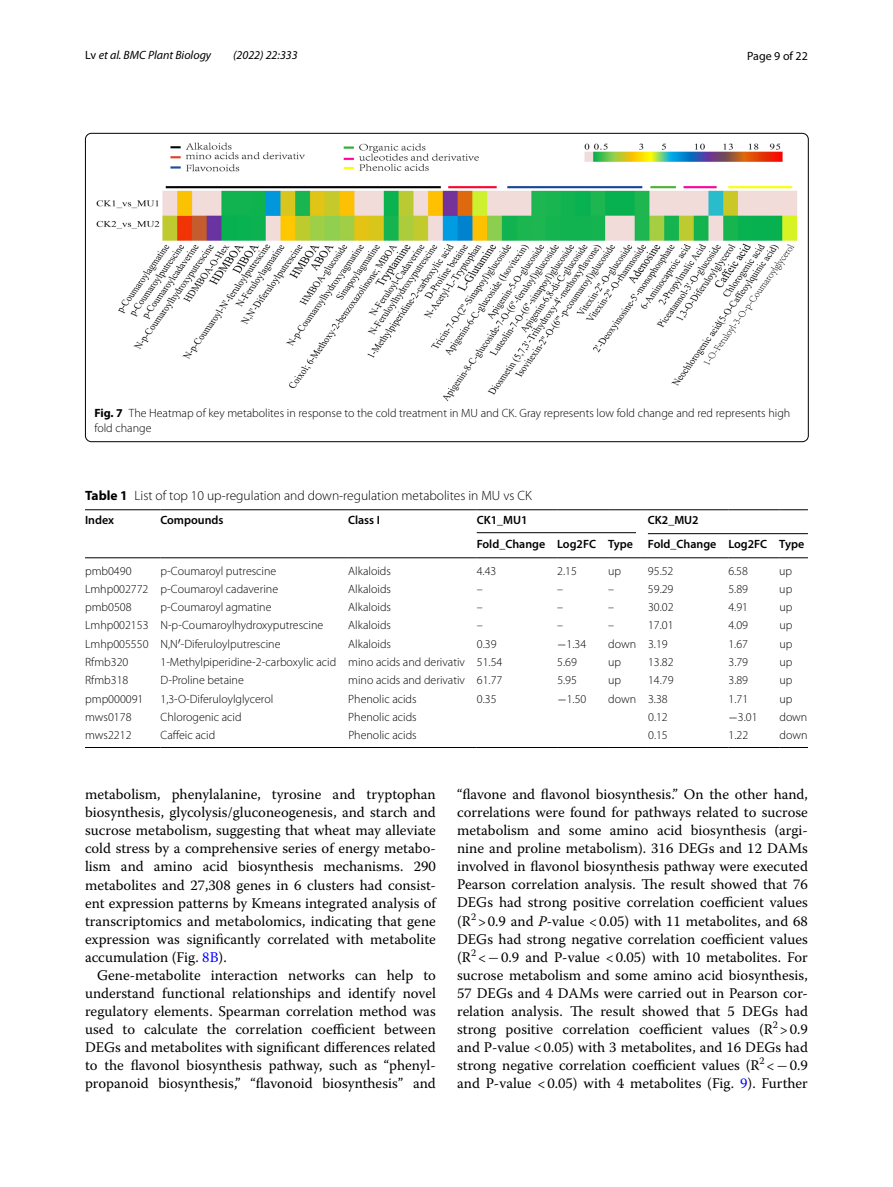
<style>
.page{position:relative;width:893px;height:1187px;background:#fff}
.page>*{position:absolute;margin:0;border:0;box-sizing:border-box;transform-origin:0 0}
.t1{font:14.7px/18px "Warnock Pro";color:#000;text-align:justify}
.t2{font:300 13.5px "Myriad Pro";color:#000}
.t3{font:300 12px/15px "Myriad Pro";color:#000}
.t4{font:600 12px/23.9px "Myriad Pro";color:#000}
.t5{font:italic 12px "Myriad Pro";color:#000}
.t6{font:12px "Myriad Pro";color:#000}
.s1{font-style:normal}
.s2{font-weight:700}
.s3{font-family:"MTSY";font-weight:400}
.s4{color:#00f}
.s5{font-style:italic}
.s6{font-family:"MTSY"}
</style>
<div class="page">
<img style="left:97px;top:142px;width:700px;height:259px">
<hr style="left:85px;top:509px;width:75px;height:1px;background:#000">
<hr style="left:85px;top:557px;width:75px;height:1px;background:#000">
<hr style="left:160px;top:509px;width:188px;height:1px;background:#000">
<hr style="left:160px;top:557px;width:188px;height:1px;background:#000">
<hr style="left:348px;top:509px;width:129px;height:1px;background:#000">
<hr style="left:348px;top:557px;width:129px;height:1px;background:#000">
<hr style="left:477px;top:509px;width:80px;height:1px;background:#000">
<hr style="left:557px;top:509px;width:51px;height:1px;background:#000">
<hr style="left:608px;top:509px;width:40px;height:1px;background:#000">
<hr style="left:648px;top:509px;width:80px;height:1px;background:#000">
<hr style="left:728px;top:509px;width:51px;height:1px;background:#000">
<svg style="left:779px;top:509px;width:29px;height:1px"></svg>
<hr style="left:477px;top:557px;width:80px;height:1px;background:#000">
<hr style="left:557px;top:557px;width:51px;height:1px;background:#000">
<hr style="left:608px;top:557px;width:40px;height:1px;background:#000">
<hr style="left:648px;top:557px;width:80px;height:1px;background:#000">
<hr style="left:728px;top:557px;width:51px;height:1px;background:#000">
<svg style="left:779px;top:557px;width:29px;height:1px"></svg>
<hr style="left:85px;top:747px;width:75px;height:1px;background:#000">
<hr style="left:160px;top:747px;width:188px;height:1px;background:#000">
<hr style="left:348px;top:747px;width:129px;height:1px;background:#000">
<hr style="left:477px;top:747px;width:80px;height:1px;background:#000">
<hr style="left:557px;top:747px;width:51px;height:1px;background:#000">
<hr style="left:608px;top:747px;width:40px;height:1px;background:#000">
<hr style="left:648px;top:747px;width:80px;height:1px;background:#000">
<hr style="left:728px;top:747px;width:51px;height:1px;background:#000">
<svg style="left:779px;top:747px;width:29px;height:1px"></svg>
<hr style="left:477px;top:532px;width:159px;height:1px;background:#000">
<hr style="left:648px;top:533px;width:160px;height:1px;background:#000">
<p class="t5" style="left:85px;top:48px;width:128px"><span class="s1">Lv</span> et al. BMC Plant Biology</p>
<p class="t5" style="left:233px;top:48px;width:66px">(2022) 22:333</p>
<p class="t6" style="left:747px;top:48px;width:62px">Page 9 of 22</p>
<p class="t3" style="left:94px;top:405px;width:697px"><span class="s2">Fig. 7</span> The Heatmap of key metabolites in response to the cold treatment in MU and CK. Gray represents low fold change and red represents high fold change</p>
<p class="t2" style="left:85px;top:488px;width:448px"><span class="s2">Table 1</span> List of top 10 up-regulation and down-regulation metabolites in MU vs CK</p>
<p class="t4" style="left:85px;top:508px;width:31px">Index</p>
<p class="t4" style="left:160px;top:508px;width:65px">Compounds</p>
<p class="t4" style="left:348px;top:508px;width:33px">Class I</p>
<p class="t4" style="left:477px;top:508px;width:52px">CK1_MU1</p>
<p class="t4" style="left:477px;top:508px;width:329px;text-indent:171px">CK2_MU2<br>Fold_Change Log2FC Type Fold_Change Log2FC Type</p>
<p class="t3" style="left:85px;top:563px;width:48px">pmb0490</p>
<p class="t3" style="left:160px;top:563px;width:118px">p-Coumaroyl putrescine</p>
<p class="t3" style="left:348px;top:563px;width:44px">Alkaloids</p>
<p class="t3" style="left:477px;top:563px;width:21px">4.43</p>
<p class="t3" style="left:557px;top:563px;width:21px">2.15</p>
<p class="t3" style="left:608px;top:563px;width:14px">up</p>
<p class="t3" style="left:648px;top:563px;width:27px">95.52</p>
<p class="t3" style="left:728px;top:563px;width:21px">6.58</p>
<p class="t3" style="left:779px;top:563px;width:14px">up</p>
<p class="t3" style="left:85px;top:581px;width:195px">Lmhp002772 p-Coumaroyl cadaverine</p>
<p class="t3" style="left:348px;top:581px;width:44px">Alkaloids</p>
<p class="t3" style="left:477px;top:581px;width:7px">–</p>
<p class="t3" style="left:557px;top:581px;width:7px">–</p>
<p class="t3" style="left:608px;top:581px;width:7px">–</p>
<p class="t3" style="left:648px;top:581px;width:27px">59.29</p>
<p class="t3" style="left:728px;top:581px;width:21px">5.89</p>
<p class="t3" style="left:779px;top:581px;width:14px">up</p>
<p class="t3" style="left:85px;top:600px;width:48px">pmb0508</p>
<p class="t3" style="left:160px;top:600px;width:113px">p-Coumaroyl agmatine</p>
<p class="t3" style="left:348px;top:600px;width:44px">Alkaloids</p>
<p class="t3" style="left:477px;top:600px;width:7px">–</p>
<p class="t3" style="left:557px;top:600px;width:7px">–</p>
<p class="t3" style="left:608px;top:600px;width:7px">–</p>
<p class="t3" style="left:648px;top:600px;width:27px">30.02</p>
<p class="t3" style="left:728px;top:600px;width:21px">4.91</p>
<p class="t3" style="left:779px;top:600px;width:14px">up</p>
<p class="t3" style="left:85px;top:618px;width:240px">Lmhp002153 N-p-Coumaroylhydroxyputrescine</p>
<p class="t3" style="left:348px;top:618px;width:44px">Alkaloids</p>
<p class="t3" style="left:477px;top:618px;width:7px">–</p>
<p class="t3" style="left:557px;top:618px;width:7px">–</p>
<p class="t3" style="left:608px;top:618px;width:7px">–</p>
<p class="t3" style="left:648px;top:618px;width:27px">17.01</p>
<p class="t3" style="left:728px;top:618px;width:21px">4.09</p>
<p class="t3" style="left:779px;top:618px;width:14px">up</p>
<p class="t3" style="left:85px;top:636px;width:197px">Lmhp005550 N,N -Diferuloylputrescine</p>
<p class="t3" style="left:348px;top:636px;width:44px">Alkaloids</p>
<p class="t3" style="left:477px;top:636px;width:21px">0.39</p>
<p class="t3" style="left:557px;top:636px;width:31px"><span class="s3">−</span>1.34</p>
<p class="t3" style="left:608px;top:636px;width:61px">down 3.19</p>
<p class="t3" style="left:728px;top:636px;width:21px">1.67</p>
<p class="t3" style="left:779px;top:636px;width:14px">up</p>
<p class="t3" style="left:85px;top:655px;width:45px">Rfmb320</p>
<p class="t3" style="left:160px;top:655px;width:343px">1-Methylpiperidine-2-carboxylic acid mino acids and derivativ 51.54</p>
<p class="t3" style="left:557px;top:655px;width:21px">5.69</p>
<p class="t3" style="left:608px;top:655px;width:14px">up</p>
<p class="t3" style="left:648px;top:655px;width:27px">13.82</p>
<p class="t3" style="left:728px;top:655px;width:21px">3.79</p>
<p class="t3" style="left:779px;top:655px;width:14px">up</p>
<p class="t3" style="left:85px;top:673px;width:45px">Rfmb318</p>
<p class="t3" style="left:160px;top:673px;width:85px">D-Proline betaine</p>
<p class="t3" style="left:348px;top:673px;width:156px">mino acids and derivativ 61.77</p>
<p class="t3" style="left:557px;top:673px;width:21px">5.95</p>
<p class="t3" style="left:608px;top:673px;width:14px">up</p>
<p class="t3" style="left:648px;top:673px;width:27px">14.79</p>
<p class="t3" style="left:728px;top:673px;width:21px">3.89</p>
<p class="t3" style="left:779px;top:673px;width:14px">up</p>
<p class="t3" style="left:85px;top:691px;width:60px">pmp000091</p>
<p class="t3" style="left:161px;top:691px;width:114px">1,3-O-Diferuloylglycerol</p>
<p class="t3" style="left:348px;top:691px;width:70px">Phenolic acids</p>
<p class="t3" style="left:477px;top:691px;width:21px">0.35</p>
<p class="t3" style="left:557px;top:691px;width:31px"><span class="s3">−</span>1.50</p>
<p class="t3" style="left:608px;top:691px;width:61px">down 3.38</p>
<p class="t3" style="left:728px;top:691px;width:21px">1.71</p>
<p class="t3" style="left:779px;top:691px;width:14px">up</p>
<p class="t3" style="left:85px;top:709px;width:48px">mws0178</p>
<p class="t3" style="left:161px;top:709px;width:83px">Chlorogenic acid</p>
<p class="t3" style="left:348px;top:709px;width:70px">Phenolic acids</p>
<p class="t3" style="left:648px;top:709px;width:21px">0.12</p>
<p class="t3" style="left:728px;top:709px;width:31px"><span class="s3">−</span>3.01</p>
<p class="t3" style="left:779px;top:709px;width:29px">down</p>
<p class="t3" style="left:85px;top:727px;width:48px">mws2212</p>
<p class="t3" style="left:161px;top:727px;width:56px">Caffeic acid</p>
<p class="t3" style="left:348px;top:727px;width:70px">Phenolic acids</p>
<p class="t3" style="left:648px;top:727px;width:21px">0.15</p>
<p class="t3" style="left:728px;top:727px;width:21px">1.22</p>
<p class="t3" style="left:779px;top:727px;width:29px">down</p>
<p class="t1" style="left:85px;top:785px;width:352px">metabolism, phenylalanine, tyrosine and tryptophan biosynthesis, glycolysis/gluconeogenesis, and starch and sucrose metabolism, suggesting that wheat may alleviate cold stress by a comprehensive series of energy metabo&shy;lism and amino acid biosynthesis mechanisms. 290 metabolites and 27,308 genes in 6 clusters had consist&shy;ent expression patterns by Kmeans integrated analysis of transcriptomics and metabolomics, indicating that gene expression was significantly correlated with metabolite accumulation (Fig. <span class="s4">8B</span>).</p>
<p class="t1" style="left:85px;top:965px;width:352px;text-indent:12px">Gene-metabolite interaction networks can help to understand functional relationships and identify novel regulatory elements. Spearman correlation method was used to calculate the correlation coefficient between DEGs and metabolites with significant differences related to the flavonol biosynthesis pathway, such as “phenyl&shy;propanoid biosynthesis,” “flavonoid biosynthesis” and</p>
<p class="t1" style="left:457px;top:785px;width:352px">“flavone and flavonol biosynthesis.” On the other hand, correlations were found for pathways related to sucrose metabolism and some amino acid biosynthesis (argi&shy;nine and proline metabolism). 316 DEGs and 12 DAMs involved in flavonol biosynthesis pathway were executed Pearson correlation analysis. The result showed that 76<br>DEGs had strong positive correlation coefficient values (R<sup>2</sup> &gt;0.9 and <span class="s5">P</span>-value &lt;0.05) with 11 metabolites, and 68<br>DEGs had strong negative correlation coefficient values (R<sup>2</sup> &lt;<span class="s6">−</span>0.9 and P-value &lt;0.05) with 10 metabolites. For sucrose metabolism and some amino acid biosynthesis, 57 DEGs and 4 DAMs were carried out in Pearson cor&shy;relation analysis. The result showed that 5 DEGs had strong positive correlation coefficient values (R<sup>2</sup> &gt;0.9 and P-value &lt;0.05) with 3 metabolites, and 16 DEGs had strong negative correlation coefficient values (R<sup>2</sup> &lt;<span class="s6">−</span>0.9 and P-value &lt;0.05) with 4 metabolites (Fig. <span class="s4">9</span>). Further</p>
</div>
